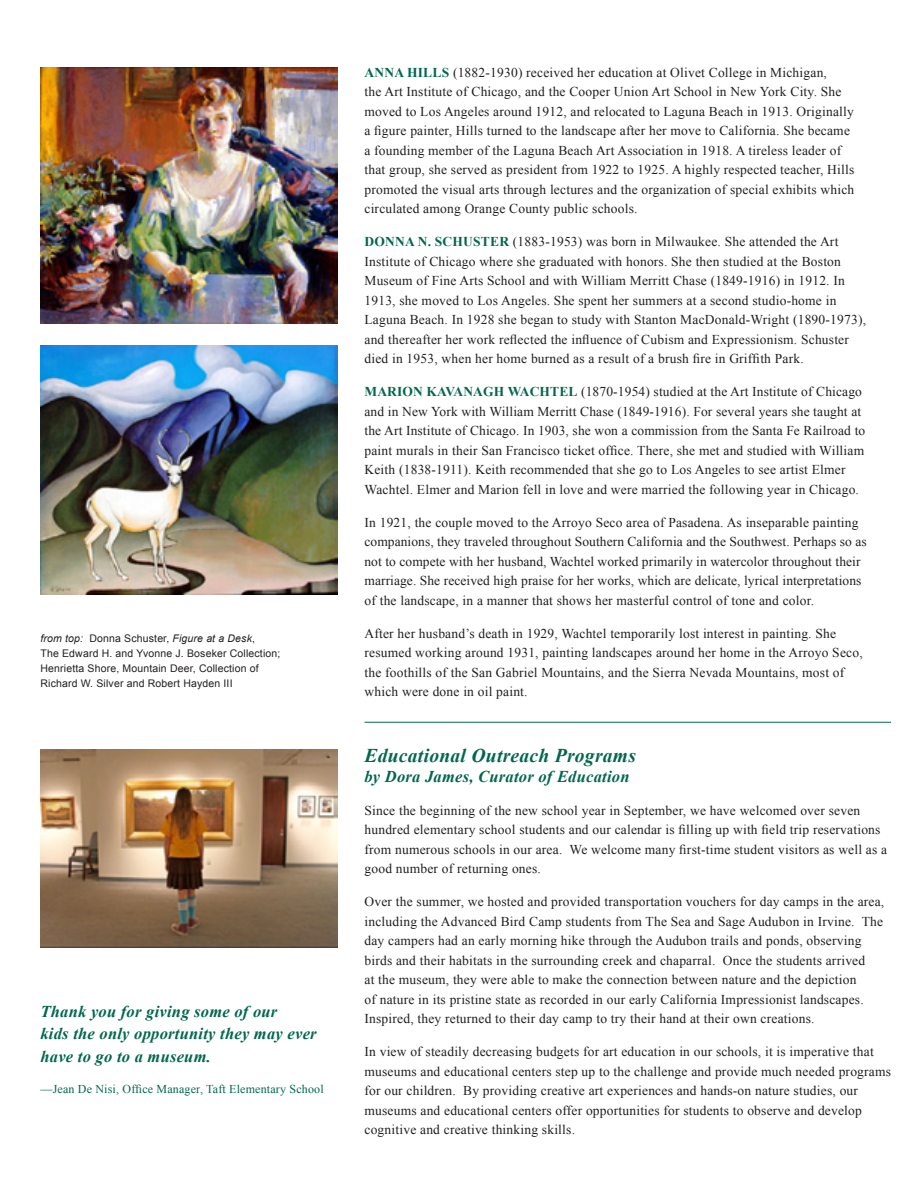
<style>
.page{position:relative;width:918px;height:1188px;background:#fff}
.page>*{position:absolute;margin:0;border:0;box-sizing:border-box;transform-origin:0 0}
.t1{font:italic 700 19.5px "Times New Roman";letter-spacing:.015em;color:#00674e}
.t2{font:italic 700 16.5px/22.5px "Times New Roman";letter-spacing:.015em;color:#00674e}
.t3{font:13.5px/19.5px "Times New Roman";letter-spacing:.015em;color:#231f20}
.t4{font:12px "Times New Roman";letter-spacing:.015em;color:#00674e}
.t5{font:10.5px/15px "Arial";letter-spacing:.015em;color:#231f20}
.s1{font-style:italic}
.s2{font-weight:700;color:#00674e}
</style>
<div class="page">
<img style="left:40px;top:68px;width:297px;height:255px">
<img style="left:40px;top:346px;width:298px;height:249px">
<hr style="left:364px;top:722px;width:527px;height:1px;background:#00674e">
<img style="left:40px;top:749px;width:298px;height:198px">
<p class="t5" style="left:40px;top:631px;width:241px"><span class="s1">from top:</span> Donna Schuster, <span class="s1">Figure at a Desk</span>,<br>The Edward H. and Yvonne J. Boseker Collection; Henrietta Shore, Mountain Deer, Collection of Richard W. Silver and Robert Hayden III</p>
<p class="t2" style="left:40px;top:1000px;width:278px">Thank you for giving some of our<br>kids the only opportunity they may ever have to go to a museum.</p>
<p class="t4" style="left:40px;top:1081px;width:285px">—Jean De Nisi, Office Manager, Taft Elementary School</p>
<p class="t3" style="left:364px;top:62px;width:491px"><span class="s2">ANNA HILLS</span> (1882-1930) received her education at Olivet College in Michigan,<br>the Art Institute of Chicago, and the Cooper Union Art School in New York City. She moved to Los Angeles around 1912, and relocated to Laguna Beach in 1913. Originally a figure painter, Hills turned to the landscape after her move to California. She became a founding member of the Laguna Beach Art Association in 1918. A tireless leader of that group, she served as president from 1922 to 1925. A highly respected teacher, Hills promoted the visual arts through lectures and the organization of special exhibits which circulated among Orange County public schools.</p>
<p class="t3" style="left:364px;top:232px;width:503px"><span class="s2">DONNA N. SCHUSTER</span> (1883-1953) was born in Milwaukee. She attended the Art Institute of Chicago where she graduated with honors. She then studied at the Boston Museum of Fine Arts School and with William Merritt Chase (1849-1916) in 1912. In 1913, she moved to Los Angeles. She spent her summers at a second studio-home in Laguna Beach. In 1928 she began to study with Stanton MacDonald-Wright (1890-1973), and thereafter her work reflected the influence of Cubism and Expressionism. Schuster died in 1953, when her home burned as a result of a brush fire in Griffith Park.</p>
<p class="t3" style="left:364px;top:382px;width:502px"><span class="s2">MARION KAVANAGH WACHTEL</span> (1870-1954) studied at the Art Institute of Chicago and in New York with William Merritt Chase (1849-1916). For several years she taught at the Art Institute of Chicago. In 1903, she won a commission from the Santa Fe Railroad to paint murals in their San Francisco ticket office. There, she met and studied with William Keith (1838-1911). Keith recommended that she go to Los Angeles to see artist Elmer Wachtel. Elmer and Marion fell in love and were married the following year in Chicago.</p>
<p class="t3" style="left:364px;top:512px;width:504px">In 1921, the couple moved to the Arroyo Seco area of Pasadena. As inseparable painting companions, they traveled throughout Southern California and the Southwest. Perhaps so as not to compete with her husband, Wachtel worked primarily in watercolor throughout their marriage. She received high praise for her works, which are delicate, lyrical interpretations of the landscape, in a manner that shows her masterful control of tone and color.</p>
<p class="t3" style="left:364px;top:623px;width:500px">After her husband’s death in 1929, Wachtel temporarily lost interest in painting. She resumed working around 1931, painting landscapes around her home in the Arroyo Seco, the foothills of the San Gabriel Mountains, and the Sierra Nevada Mountains, most of which were done in oil paint.</p>
<h1 class="t1" style="left:364px;top:742px;width:273px">Educational Outreach Programs</h1>
<p class="t2" style="left:364px;top:765px;width:267px">by Dora James, Curator of Education</p>
<p class="t3" style="left:364px;top:800px;width:524px">Since the beginning of the new school year in September, we have welcomed over seven hundred elementary school students and our calendar is filling up with field trip reservations from numerous schools in our area. We welcome many first-time student visitors as well as a good number of returning ones.</p>
<p class="t3" style="left:364px;top:892px;width:521px">Over the summer, we hosted and provided transportation vouchers for day camps in the area, including the Advanced Bird Camp students from The Sea and Sage Audubon in Irvine. The day campers had an early morning hike through the Audubon trails and ponds, observing birds and their habitats in the surrounding creek and chaparral. Once the students arrived<br>at the museum, they were able to make the connection between nature and the depiction<br>of nature in its pristine state as recorded in our early California Impressionist landscapes.<br>Inspired, they returned to their day camp to try their hand at their own creations.</p>
<p class="t3" style="left:364px;top:1042px;width:528px">In view of steadily decreasing budgets for art education in our schools, it is imperative that museums and educational centers step up to the challenge and provide much needed programs for our children. By providing creative art experiences and hands-on nature studies, our museums and educational centers offer opportunities for students to observe and develop cognitive and creative thinking skills.</p>
</div>
